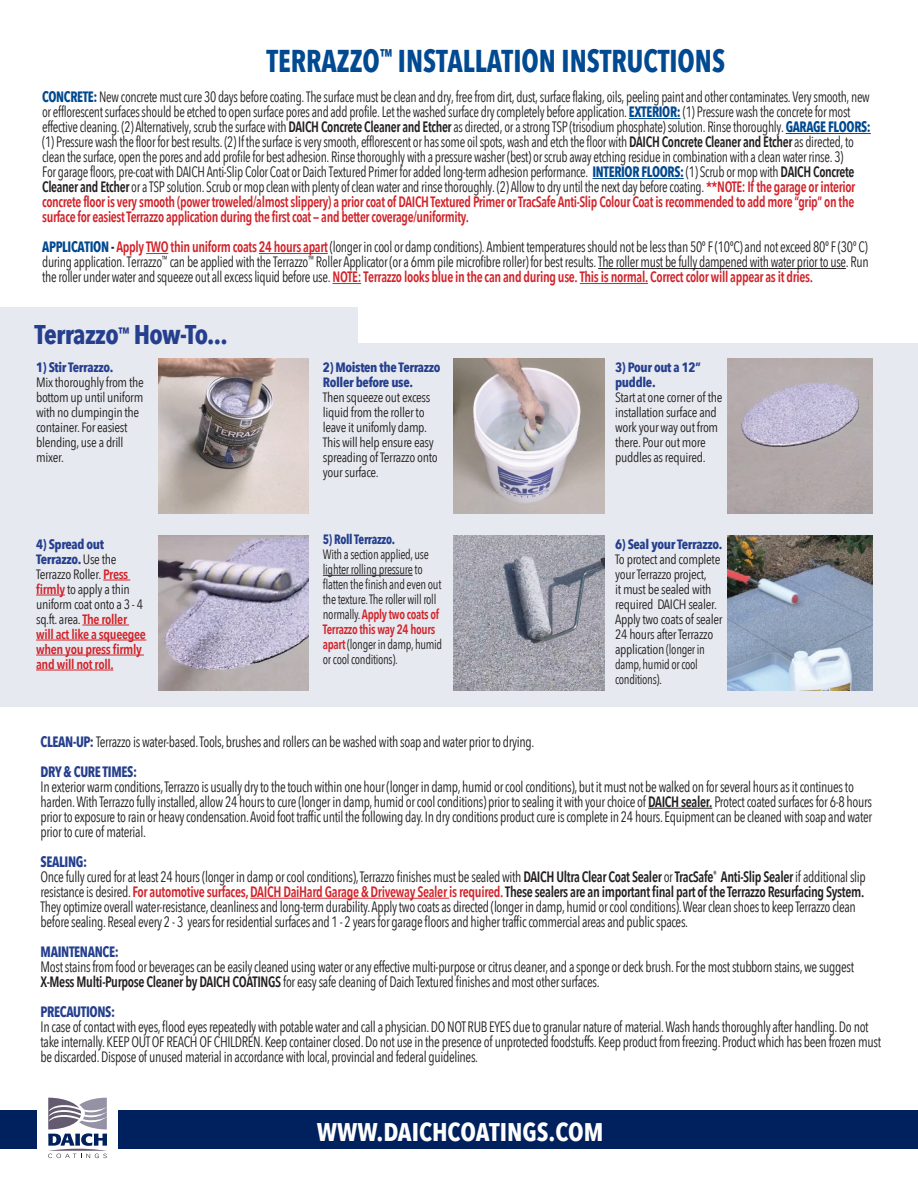
<style>
.page{position:relative;width:918px;height:1188px;background:#fff}
.page>*{position:absolute;margin:0;border:0;box-sizing:border-box;transform-origin:0 0}
.t1{font:700 31.5px "Avenir Next Condensed";color:#014990;scale:.9 1}
.t2{font:700 27px "Avenir Next Condensed";letter-spacing:-.025em;color:#253f8e}
.t3{font:700 25.5px "Avenir Next Condensed";color:#fff}
.t4{font:15px/15px "Avenir Next Condensed";letter-spacing:-.025em;color:#231f20;scale:.9 1}
.t5{font:15px/15px "Avenir Next Condensed";letter-spacing:-.025em;color:#231f20;scale:.88 1}
.t6{font:15px/15px "Avenir Next Condensed";letter-spacing:-.025em;color:#231f20;text-align:justify;scale:.89 1}
.t7{font:700 15px "Avenir Next Condensed";letter-spacing:-.025em;color:#253f8e;scale:.9 1}
.t8{font:13.5px/15px "Avenir Next Condensed";letter-spacing:-.025em;color:#231f20}
.t9{font:13.5px/15px "Avenir Next Condensed";letter-spacing:-.025em;color:#231f20;scale:.9 1}
.t10{font:600 13.5px/15px "Avenir Next Condensed";letter-spacing:-.025em;color:#d1232a}
.t11{font:700 13.5px/15px "Avenir Next Condensed";letter-spacing:-.025em;color:#253f8e}
.t12{font:700 13.5px "Avenir Next Condensed";letter-spacing:-.025em;color:#253f8e;scale:.9 1}
.s1{font-weight:700;color:#014990}
.s2{font-weight:600}
.s3{font-weight:600;color:#d1232a}
.s4{font-weight:700}
.s5{font-weight:700;color:#253f8e}
.s6{font-weight:400;color:#231f20}
</style>
<div class="page">
<div style="left:0;top:307px;width:918px;height:399px;background:#e6e9ef"></div>
<hr style="left:629px;top:118px;width:51px;height:1px;background:#014990">
<hr style="left:786px;top:133px;width:85px;height:1px;background:#014990">
<hr style="left:593px;top:178px;width:91px;height:1px;background:#014990">
<svg style="left:146px;top:253px;width:22px;height:1px"></svg>
<hr style="left:259px;top:253px;width:69px;height:1px;background:#d1232a">
<hr style="left:598px;top:268px;width:248px;height:1px;background:#231f20">
<svg style="left:333px;top:283px;width:28px;height:1px"></svg>
<hr style="left:580px;top:283px;width:68px;height:1px;background:#d1232a">
<img style="left:158px;top:359px;width:151px;height:155px">
<img style="left:158px;top:536px;width:151px;height:155px">
<img style="left:454px;top:359px;width:150px;height:155px">
<img style="left:454px;top:536px;width:150px;height:155px">
<img style="left:728px;top:359px;width:145px;height:155px">
<img style="left:728px;top:536px;width:145px;height:155px">
<hr style="left:648px;top:808px;width:64px;height:1px;background:#231f20">
<hr style="left:250px;top:898px;width:199px;height:1px;background:#d1232a">
<hr style="left:323px;top:575px;width:90px;height:1px;background:#231f20">
<svg style="left:103px;top:580px;width:27px;height:1px"></svg>
<svg style="left:36px;top:595px;width:29px;height:1px"></svg>
<hr style="left:82px;top:625px;width:47px;height:1px;background:#d1232a">
<hr style="left:36px;top:640px;width:110px;height:1px;background:#d1232a">
<hr style="left:36px;top:655px;width:108px;height:1px;background:#d1232a">
<hr style="left:36px;top:670px;width:77px;height:1px;background:#d1232a">
<div style="left:359px;top:304px;width:559px;height:38px;background:#fff"></div>
<div style="left:0;top:1111px;width:918px;height:38px;background:#00215d"></div>
<div style="left:38px;top:1088px;width:80px;height:80px;background:#fff"></div>
<svg style="left:48px;top:1098px;width:59px;height:60px"></svg>
<h1 class="t1" style="left:266px;top:42px;width:511px">TERRAZZO<sup>™</sup> INSTALLATION INSTRUCTIONS</h1>
<p class="t5" style="left:42px;top:89px;width:943px"><span class="s1">CONCRETE:</span> New concrete must cure 30 days before coating. The surface must be clean and dry, free from dirt, dust, surface flaking, oils, peeling paint and other contaminates. Very smooth, new or efflorescent surfaces should be etched to open surface pores and add profile. Let the washed surface dry completely before application. <span class="s1">EXTERIOR:</span> (1) Pressure wash the concrete for most effective cleaning. (2) Alternatively, scrub the surface with <span class="s2">DAICH Concrete Cleaner and Etcher</span> as directed, or a strong TSP (trisodium phosphate) solution. Rinse thoroughly. <span class="s1">GARAGE FLOORS: </span>(1) Pressure wash the floor for best results. (2) If the surface is very smooth, efflorescent or has some oil spots, wash and etch the floor with <span class="s2">DAICH Concrete Cleaner and Etcher</span> as directed, to clean the surface, open the pores and add profile for best adhesion. Rinse thoroughly with a pressure washer (best) or scrub away etching residue in combination with a clean water rinse. 3)<br>For garage floors, pre-coat with DAICH Anti-Slip Color Coat or Daich Textured Primer for added long-term adhesion performance. <span class="s1">INTERIOR FLOORS:</span> (1) Scrub or mop with <span class="s2">DAICH Concrete Cleaner and Etcher</span> or a TSP solution. Scrub or mop clean with plenty of clean water and rinse thoroughly. (2) Allow to dry until the next day before coating. <span class="s3">**NOTE: If the garage or interior concrete floor is very smooth (power troweled/almost slippery) a prior coat of DAICH Textured Primer or TracSafe Anti-Slip Colour Coat is recommended to add more “grip” on the surface for easiest Terrazzo application during the first coat — and better coverage/uniformity.</span></p>
<p class="t6" style="left:42px;top:239px;width:930px"><span class="s1">APPLICATION</span> <span class="s4">-</span> <span class="s3">Apply TWO thin uniform coats 24 hours apart</span> (longer in cool or damp conditions). Ambient temperatures should not be less than 50º F (10ºC) and not exceed 80º F (30º C) during application. Terrazzo<sup>™</sup> can be applied with the Terrazzo<sup>™</sup> Roller Applicator (or a 6mm pile microfibre roller) for best results. The roller must be fully dampened with water prior to use. Run the roller under water and squeeze out all excess liquid before use. <span class="s3">NOTE: Terrazzo looks blue in the can and during use. This is normal. Correct color will appear as it dries.</span></p>
<h2 class="t2" style="left:35px;top:318px;width:195px">Terrazzo<sup>™</sup> How-To...</h2>
<p class="t11" style="left:36px;top:360px;width:79px">1) Stir Terrazzo.</p>
<p class="t8" style="left:36px;top:374px;width:109px">Mix thoroughly from the bottom up until uniform with no clumpingin the container. For easiest blending, use a drill mixer.</p>
<p class="t10" style="left:36px;top:536px;width:111px"><span class="s5">4) Spread out<br>Terrazzo.</span><span class="s6">Use the<br>Terrazzo Roller.</span> Press firmly <span class="s6">to apply a thin uniform coat onto a 3 - 4 sq.ft. area.</span>The roller will act like a squeegee when you press firmly and will not roll.</p>
<p class="t11" style="left:323px;top:360px;width:119px">2) Moisten the Terrazzo<br>Roller before use.</p>
<p class="t8" style="left:323px;top:389px;width:116px">Then squeeze out excess liquid from the roller to leave it unifomly damp.<br>This will help ensure easy spreading of Terrazzo onto your surface.</p>
<p class="t12" style="left:323px;top:531px;width:82px">5) Roll Terrazzo.</p>
<p class="t9" style="left:323px;top:546px;width:134px">With a section applied, use lighter rolling pressure to flatten the finish and even out the texture. The roller will roll normally. <span class="s3">Apply two coats of<br>Terrazzo this way 24 hours apart</span> (longer in damp, humid or cool conditions).</p>
<p class="t11" style="left:615px;top:360px;width:87px">3) Pour out a 12” puddle.</p>
<p class="t8" style="left:615px;top:389px;width:109px">Start at one corner of the installation surface and work your way out from there. Pour out more puddles as required.</p>
<p class="t11" style="left:615px;top:537px;width:109px">6) Seal your Terrazzo.</p>
<p class="t8" style="left:615px;top:551px;width:109px">To protect and complete your Terrazzo project,<br>it must be sealed with required DAICH sealer.<br>Apply two coats of sealer<br>24 hours after Terrazzo application (longer in damp, humid or cool conditions).</p>
<p class="t4" style="left:41px;top:726px;width:550px;line-height:30px"><span class="s5">CLEAN-UP:</span> Terrazzo is water-based. Tools, brushes and rollers can be washed with soap and water prior to drying.<br><span class="s5">DRY &amp; CURE TIMES:</span></p>
<p class="t4" style="left:41px;top:779px;width:925px">In exterior warm conditions, Terrazzo is usually dry to the touch within one hour (longer in damp, humid or cool conditions), but it must not be walked on for several hours as it continues to harden. With Terrazzo fully installed, allow 24 hours to cure (longer in damp, humid or cool conditions) prior to sealing it with your choice of <span class="s2">DAICH sealer.</span> Protect coated surfaces for 6-8 hours prior to exposure to rain or heavy condensation. Avoid foot traffic until the following day. In dry conditions product cure is complete in 24 hours. Equipment can be cleaned with soap and water prior to cure of material.</p>
<p class="t4" style="left:41px;top:854px;width:918px"><span class="s5">SEALING:<br></span>Once fully cured for at least 24 hours (longer in damp or cool conditions), Terrazzo finishes must be sealed with <span class="s2">DAICH Ultra Clear Coat Sealer</span> or <span class="s2">TracSafe</span><sup>®</sup> <span class="s2">Anti-Slip Sealer</span> if additional slip resistance is desired. <span class="s3">For automotive surfaces, DAICH DaiHard Garage &amp; Driveway Sealer is required.</span> <span class="s2">These sealers are an important final part of the Terrazzo Resurfacing System.<br></span>They optimize overall water-resistance, cleanliness and long-term durability. Apply two coats as directed (longer in damp, humid or cool conditions). Wear clean shoes to keep Terrazzo clean before sealing. Reseal every 2 - 3 years for residential surfaces and 1 - 2 years for garage floors and higher traffic commercial areas and public spaces.</p>
<p class="t7" style="left:41px;top:943px;width:89px">MAINTENANCE:</p>
<p class="t4" style="left:41px;top:959px;width:905px">Most stains from food or beverages can be easily cleaned using water or any effective multi-purpose or citrus cleaner, and a sponge or deck brush. For the most stubborn stains, we suggest<br><span class="s2">X-Mess Multi-Purpose Cleaner by DAICH COATINGS</span> for easy safe cleaning of Daich Textured finishes and most other surfaces.</p>
<p class="t7" style="left:41px;top:1003px;width:84px">PRECAUTIONS:</p>
<p class="t4" style="left:41px;top:1019px;width:935px">In case of contact with eyes, flood eyes repeatedly with potable water and call a physician. DO NOT RUB EYES due to granular nature of material. Wash hands thoroughly after handling. Do not take internally. KEEP OUT OF REACH OF CHILDREN. Keep container closed. Do not use in the presence of unprotected foodstuffs. Keep product from freezing. Product which has been frozen must be discarded. Dispose of unused material in accordance with local, provincial and federal guidelines.</p>
<h3 class="t3" style="left:317px;top:1116px;width:288px">WWW.DAICHCOATINGS.COM</h3>
</div>
